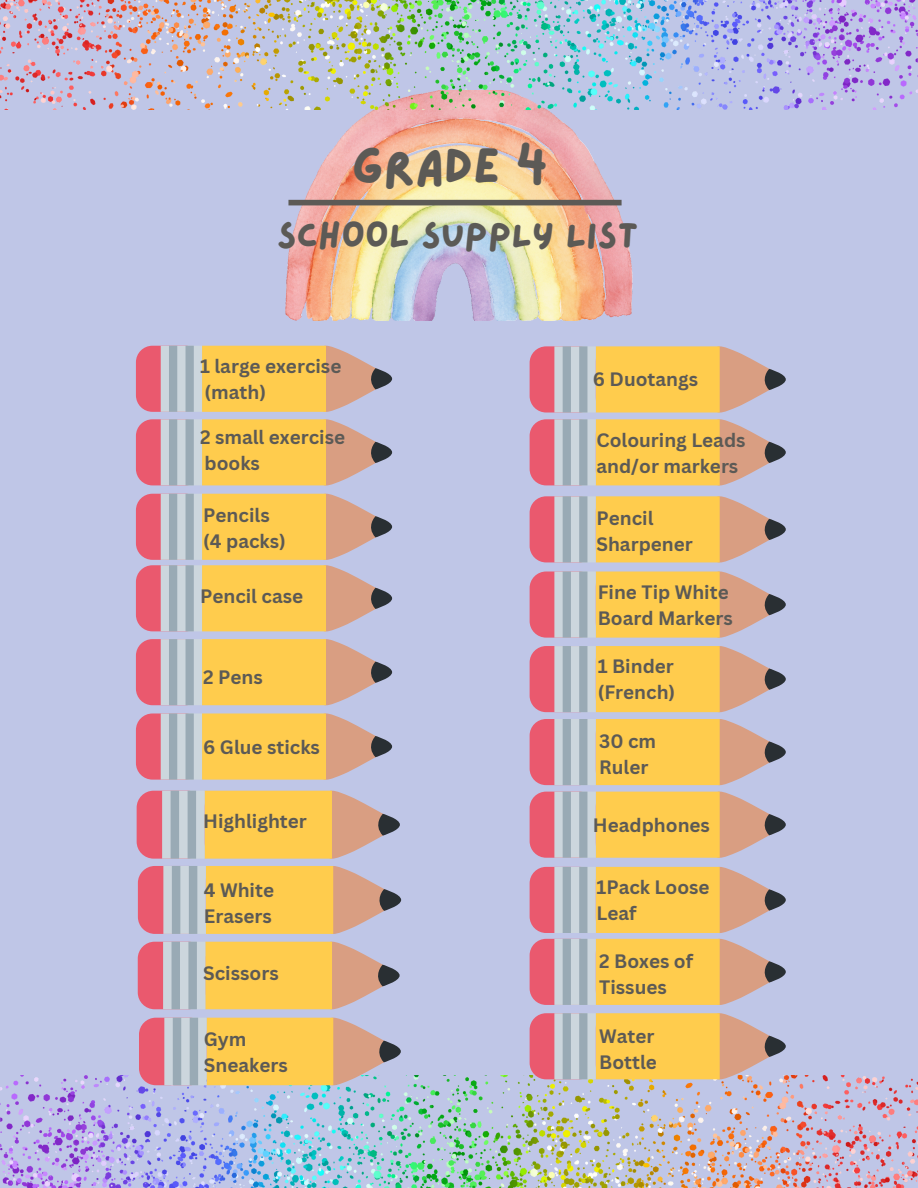
<style>
.page{position:relative;width:918px;height:1188px;background:#bfc6e7}
.page>*{position:absolute;margin:0;border:0;box-sizing:border-box;transform-origin:0 0}
.t1{font:49.95px "Lazydog";color:#5c5a56}
.t2{font:36.9px "Lazydog";color:#5c5a56}
.t3{font:700 18.9px/25.8px "Canva Sans";color:#5c5a56}
</style>
<div class="page">
<img style="left:286px;top:109px;width:346px;height:211px">
<div style="left:288px;top:200px;width:334px;height:5px;background:#5c5a56"></div>
<img style="left:0;top:1076px;width:918px;height:112px">
<img style="left:0;top:0;width:918px;height:109px">
<svg style="left:136px;top:284px;width:271px;height:865px"></svg>
<svg style="left:530px;top:284px;width:262px;height:857px"></svg>
<p class="t1" style="left:352px;top:143px;width:198px">GRADE 4</p>
<h2 class="t2" style="left:277px;top:217px;width:363px">SCHOOL SUPPLY LIST</h2>
<p class="t3" style="left:200px;top:353px;width:143px">1 large exercise</p>
<p class="t3" style="left:205px;top:379px;width:63px">(math)</p>
<p class="t3" style="left:200px;top:424px;width:147px">2 small exercise</p>
<p class="t3" style="left:205px;top:449px;width:57px">books</p>
<p class="t3" style="left:203px;top:502px;width:68px">Pencils</p>
<p class="t3" style="left:203px;top:528px;width:84px">(4 packs)</p>
<p class="t3" style="left:200px;top:583px;width:105px">Pencil case</p>
<p class="t3" style="left:203px;top:664px;width:61px">2 Pens</p>
<p class="t3" style="left:203px;top:734px;width:118px">6 Glue sticks</p>
<p class="t3" style="left:203px;top:807px;width:105px">Highlighter</p>
<p class="t3" style="left:204px;top:877px;width:72px">4 White<br>Erasers</p>
<p class="t3" style="left:203px;top:960px;width:77px">Scissors</p>
<p class="t3" style="left:204px;top:1026px;width:85px">Gym<br>Sneakers</p>
<p class="t3" style="left:593px;top:366px;width:107px">6 Duotangs</p>
<p class="t3" style="left:596px;top:427px;width:151px">Colouring Leads</p>
<p class="t3" style="left:596px;top:452px;width:143px">and/or markers</p>
<p class="t3" style="left:596px;top:505px;width:98px">Pencil<br>Sharpener</p>
<p class="t3" style="left:598px;top:579px;width:133px">Fine Tip White</p>
<p class="t3" style="left:598px;top:605px;width:137px">Board Markers</p>
<p class="t3" style="left:598px;top:653px;width:78px">1 Binder</p>
<p class="t3" style="left:598px;top:679px;width:79px">(French)</p>
<p class="t3" style="left:599px;top:728px;width:58px">30 cm<br>Ruler</p>
<p class="t3" style="left:593px;top:812px;width:119px">Headphones</p>
<p class="t3" style="left:596px;top:874px;width:115px">1Pack Loose</p>
<p class="t3" style="left:596px;top:900px;width:42px">Leaf</p>
<p class="t3" style="left:599px;top:948px;width:95px">2 Boxes of</p>
<p class="t3" style="left:599px;top:974px;width:69px">Tissues</p>
<p class="t3" style="left:599px;top:1023px;width:59px">Water<br>Bottle</p>
</div>
